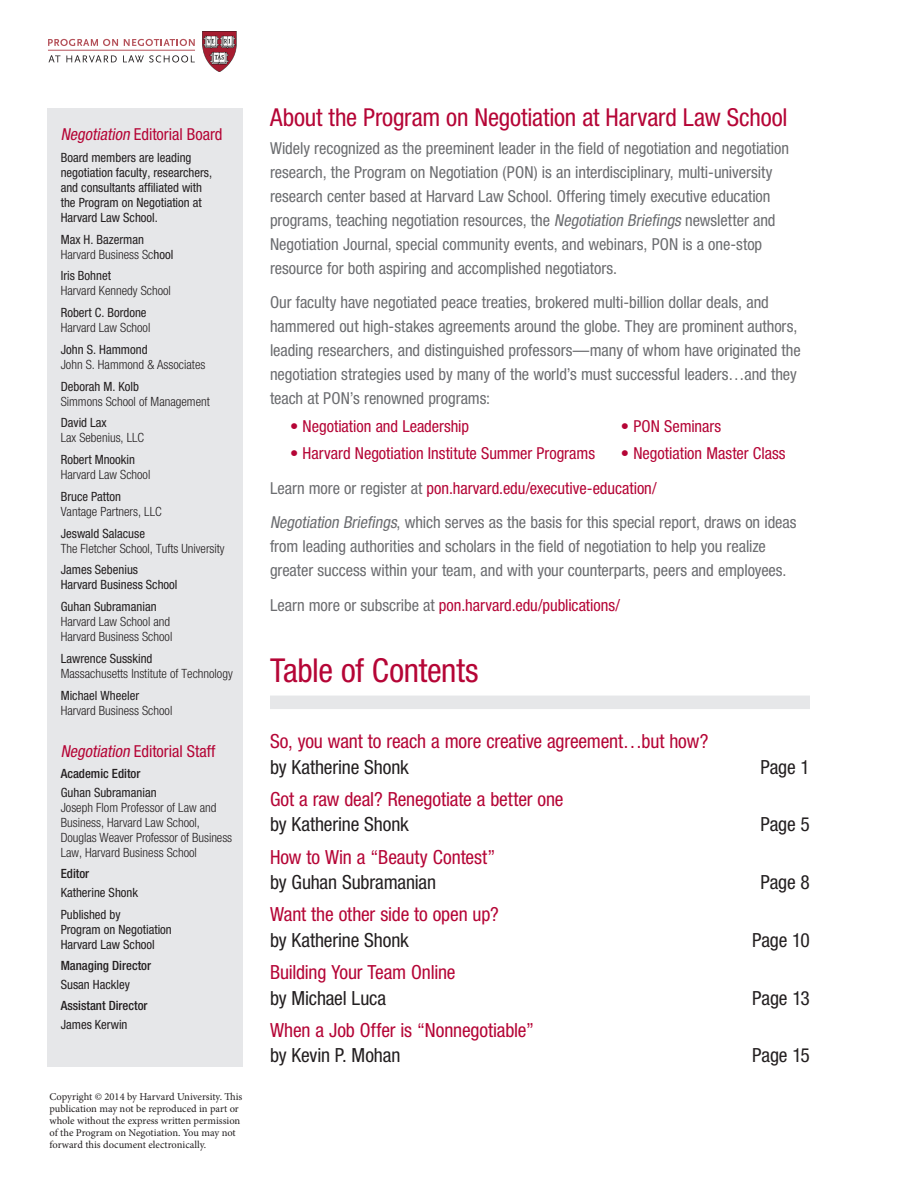
<style>
.page{position:relative;width:918px;height:1188px;background:#fff}
.page>*{position:absolute;margin:0;border:0;box-sizing:border-box;transform-origin:0 0}
._01_text_head{font:condensed 33px "Helvetica Neue LT Std";letter-spacing:-.01em;color:#b50536}
.t1{font:condensed 24.75px "Helvetica Neue LT Std";letter-spacing:-.005em;color:#b50536}
.Head_A_Sub{font:condensed 19.5px/25.5px "Helvetica Neue LT Std";letter-spacing:-.005em;color:#b50536}
.Head_A_Sub-2{font:condensed 19.5px "Helvetica Neue LT Std";letter-spacing:-.01em;color:#231f20}
.Head_A_Sub-3{font:condensed 16.5px/24px "Helvetica Neue LT Std";letter-spacing:-.005em;color:#6c6d70}
.Head_A_Sub-4{font:condensed 16.5px "Helvetica Neue LT Std";color:#b50536}
.Masthead_Credit{font:condensed 16.5px "Helvetica Neue LT Std";color:#b50536}
.Masthead_Name{font:300 condensed 12.75px/15px "Helvetica Neue";color:#231f20}
.Masthead_Name-2{font:condensed 12.75px/15px "Helvetica Neue LT Std";color:#231f20}
.Masthead_Credit-2{font:500 condensed 12.75px "Helvetica Neue";color:#231f20}
.Masthead_Credit-3{font:condensed 12.75px "Helvetica Neue LT Std";color:#231f20}
.Paragraph_Indented_L{font:10.5px/12px "Minion Pro";color:#231f20}
.s1{font-style:italic}
.s2{font-family:"Helvetica Neue";font-weight:300}
.s3{font-family:"Helvetica Neue LT Std";font-weight:400}
.s4{color:#6c6d70}
.s5{color:#231f20}
</style>
<div class="page">
<div style="left:47px;top:108px;width:196px;height:958px;background:#e6e7e9"></div>
<div style="left:270px;top:696px;width:540px;height:13px;background:#e6e7e9"></div>
<hr style="left:48px;top:50px;width:147px;height:1px;background:#b5525a">
<svg style="left:48px;top:39px;width:70px;height:7px"></svg>
<svg style="left:124px;top:39px;width:71px;height:7px"></svg>
<svg style="left:49px;top:55px;width:68px;height:8px"></svg>
<svg style="left:123px;top:55px;width:72px;height:8px"></svg>
<img style="left:203px;top:31px;width:34px;height:40px">
<p class="Masthead_Credit" style="left:61px;top:125px;width:163px"><span class="s1">Negotiation</span> Editorial Board</p>
<p class="Masthead_Name-2" style="left:61px;top:150px;width:153px">Board members are leading negotiation faculty, researchers, and consultants affiliated with the Program on Negotiation at<br>Harvard Law School.</p>
<p class="Masthead_Name-2" style="left:61px;top:231px;width:114px">Max H. Bazerman<br><span class="s2">Harvard Business Sc</span>hool</p>
<p class="Masthead_Name" style="left:61px;top:268px;width:112px"><span class="s3">Iris Bohnet<br></span>Harvard Kennedy School</p>
<p class="Masthead_Name" style="left:61px;top:305px;width:91px"><span class="s3">Robert C. Bordone<br></span>Harvard Law School</p>
<p class="Masthead_Name" style="left:61px;top:342px;width:146px"><span class="s3">John S. Hammond<br></span>John S. Hammond &amp; Associates</p>
<p class="Masthead_Name" style="left:61px;top:378px;width:151px"><span class="s3">Deborah M. Kolb<br></span>Simmons School of Management</p>
<p class="Masthead_Name" style="left:61px;top:415px;width:85px"><span class="s3">David Lax<br></span>Lax Sebenius, LLC</p>
<p class="Masthead_Name" style="left:61px;top:452px;width:91px"><span class="s3">Robert Mnookin<br></span>Harvard Law School</p>
<p class="Masthead_Name" style="left:61px;top:489px;width:103px"><span class="s3">Bruce Patton<br></span>Vantage Partners, LLC</p>
<p class="Masthead_Name" style="left:61px;top:525px;width:165px"><span class="s3">Jeswald Salacuse<br></span>The Fletcher School, Tufts University</p>
<p class="Masthead_Name-2" style="left:61px;top:562px;width:118px">James Sebenius<br>Harvard Business School</p>
<p class="Masthead_Name" style="left:61px;top:599px;width:113px"><span class="s3">Guhan Subramanian<br></span>Harvard Law School and<br>Harvard Business School</p>
<p class="Masthead_Name" style="left:61px;top:651px;width:174px"><span class="s3">Lawrence Susskind<br></span>Massachusetts Institute of Technology</p>
<p class="Masthead_Name" style="left:61px;top:687px;width:113px"><span class="s3">Michael Wheeler<br></span>Harvard Business School</p>
<p class="Masthead_Credit" style="left:61px;top:741px;width:156px"><span class="s1">Negotiation</span> Editorial Staff</p>
<p class="Masthead_Credit-2" style="left:61px;top:766px;width:81px">Academic Editor</p>
<p class="Masthead_Name" style="left:61px;top:785px;width:173px"><span class="s3">Guhan Subramanian<br></span>Joseph Flom Professor of Law and<br>Business, Harvard Law School,<br>Douglas Weaver Professor of Business<br>Law, Harvard Business School</p>
<p class="Masthead_Credit-2" style="left:61px;top:866px;width:30px">Editor</p>
<p class="Masthead_Name-2" style="left:61px;top:885px;width:79px">Katherine Shonk</p>
<p class="Masthead_Name-2" style="left:61px;top:906px;width:113px">Published by<br>Program on Negotiation<br>Harvard Law School</p>
<p class="Masthead_Credit-2" style="left:61px;top:958px;width:92px">Managing Director</p>
<p class="Masthead_Name-2" style="left:61px;top:977px;width:71px">Susan Hackley</p>
<p class="Masthead_Credit-2" style="left:61px;top:998px;width:88px">Assistant Director</p>
<p class="Masthead_Credit-3" style="left:61px;top:1017px;width:68px">James Kerwin</p>
<p class="Paragraph_Indented_L" style="left:50px;top:1090px;width:194px">Copyright © 2014 by Harvard University. This publication may not be reproduced in part or whole without the express written permission of the Program on Negotiation. You may not forward this document electronically.</p>
<p class="t1" style="left:270px;top:103px;width:519px">About the Program on Negotiation at Harvard Law School</p>
<p class="Head_A_Sub-3" style="left:270px;top:136px;width:521px">Widely recognized as the preeminent leader in the field of negotiation and negotiation research, the Program on Negotiation (PON) is an interdisciplinary, multi-university research center based at Harvard Law School. Offering timely executive education programs, teaching negotiation resources, the <span class="s1">Negotiation Briefings</span> newsletter and Negotiation Journal, special community events, and webinars, PON is a one-stop resource for both aspiring and accomplished negotiators.</p>
<p class="Head_A_Sub-3" style="left:270px;top:290px;width:532px">Our faculty have negotiated peace treaties, brokered multi-billion dollar deals, and hammered out high-stakes agreements around the globe. They are prominent authors, leading researchers, and distinguished professors—many of whom have originated the negotiation strategies used by many of the world’s must successful leaders…and they teach at PON’s renowned programs:</p>
<p class="Head_A_Sub-4" style="left:290px;top:416px;width:180px">• Negotiation and Leadership</p>
<p class="Head_A_Sub-4" style="left:621px;top:416px;width:102px">• PON Seminars</p>
<p class="Head_A_Sub-4" style="left:290px;top:443px;width:306px">• Harvard Negotiation Institute Summer Programs</p>
<p class="Head_A_Sub-4" style="left:621px;top:443px;width:166px">• Negotiation Master Class</p>
<p class="Head_A_Sub-4" style="left:270px;top:478px;width:388px"><span class="s4">Learn more or register at</span> pon.harvard.edu/executive-education/</p>
<p class="Head_A_Sub-3" style="left:270px;top:510px;width:528px"><span class="s1">Negotiation Briefings</span>, which serves as the basis for this special report, draws on ideas from leading authorities and scholars in the field of negotiation to help you realize greater success within your team, and with your counterparts, peers and employees.</p>
<p class="Head_A_Sub-4" style="left:270px;top:596px;width:352px"><span class="s4">Learn more or subscribe at</span> pon.harvard.edu/publications/</p>
<p class="_01_text_head" style="left:270px;top:651px;width:210px">Table of Contents</p>
<p class="Head_A_Sub" style="left:270px;top:728px;width:440px">So, you want to reach a more creative agreement…but how? <span class="s5">by Katherine Shonk</span></p>
<p class="Head_A_Sub" style="left:270px;top:786px;width:295px">Got a raw deal? Renegotiate a better one <span class="s5">by Katherine Shonk</span></p>
<p class="Head_A_Sub" style="left:270px;top:844px;width:227px">How to Win a “Beauty Contest” <span class="s5">by Guhan Subramanian</span></p>
<p class="Head_A_Sub" style="left:270px;top:902px;width:230px">Want the other side to open up? <span class="s5">by Katherine Shonk</span></p>
<p class="Head_A_Sub" style="left:270px;top:959px;width:187px">Building Your Team Online <span class="s5">by Michael Luca</span></p>
<p class="Head_A_Sub" style="left:270px;top:1017px;width:265px">When a Job Offer is “Nonnegotiable” <span class="s5">by Kevin P. Mohan</span></p>
<p class="Head_A_Sub-2" style="left:760px;top:755px;width:51px">Page 1</p>
<p class="Head_A_Sub-2" style="left:760px;top:813px;width:51px">Page 5</p>
<p class="Head_A_Sub-2" style="left:760px;top:871px;width:51px">Page 8</p>
<p class="Head_A_Sub-2" style="left:752px;top:929px;width:59px">Page 10</p>
<p class="Head_A_Sub-2" style="left:752px;top:986px;width:59px">Page 13</p>
<p class="Head_A_Sub-2" style="left:752px;top:1044px;width:59px">Page 15</p>
</div>
